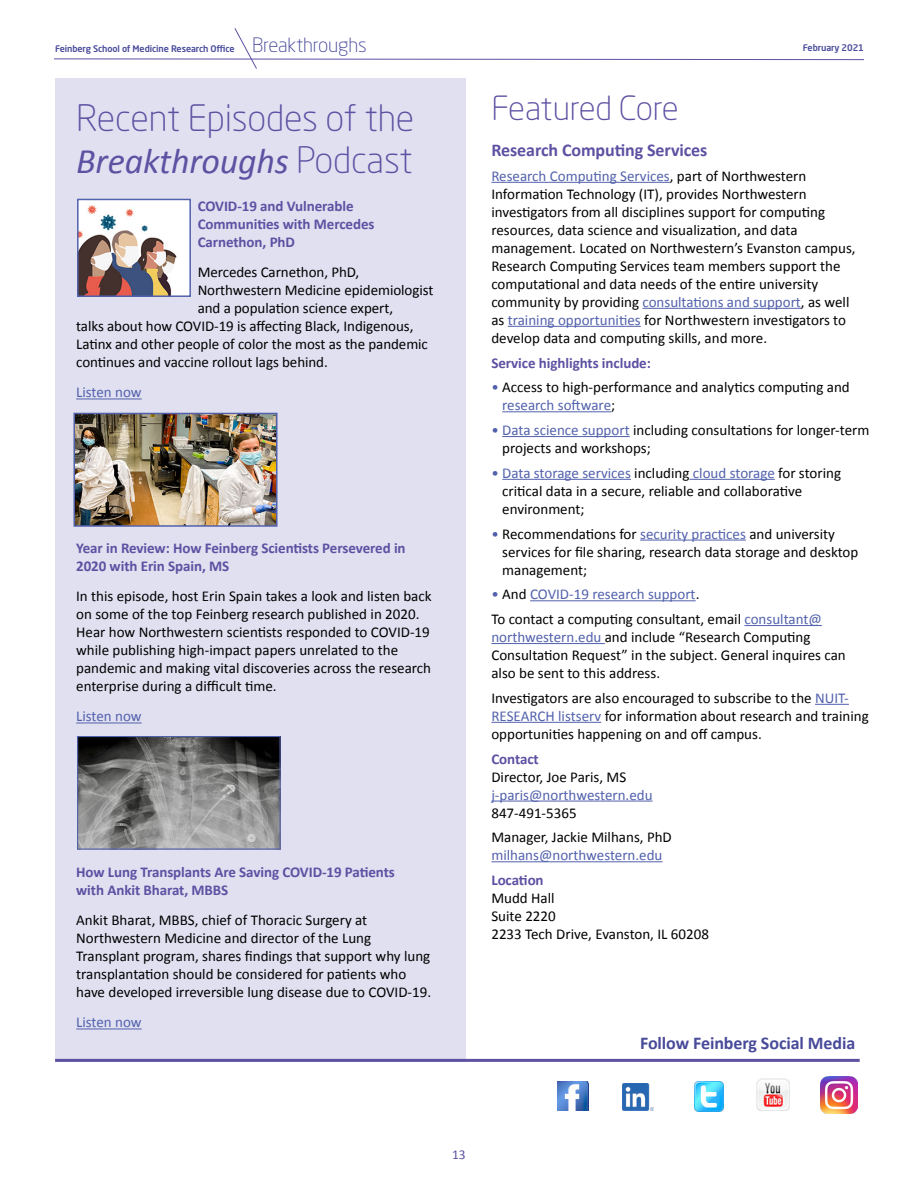
<style>
.page{position:relative;width:918px;height:1188px;background:#fff}
.page>*{position:absolute;margin:0;border:0;box-sizing:border-box;transform-origin:0 0}
.t1{font:italic 36px "Calibri";letter-spacing:-.005em;color:#5d51a2}
.t2{font:300 36px "Neo Sans Pro";letter-spacing:-.005em;color:#5d51a2}
.t3{font:300 33px "Neo Sans Pro";letter-spacing:-.005em;color:#5d51a2}
.t4{font:700 18px "Calibri";letter-spacing:-.005em;color:#484a9a}
.t5{font:700 18px "Calibri";letter-spacing:-.005em;color:#5d51a2}
.t6{font:15px/18px "Calibri";color:#000}
.t7{font:700 15px/18px "Calibri";letter-spacing:-.005em;color:#5d51a2}
.t8{font:15px "Calibri";color:#5261ac}
.t9{font:13.5px "Calibri";color:#5d51a2}
.t10{font:500 9px "Neo Sans Pro";letter-spacing:-.01em;color:#484a9a}
.s1{font-weight:300;font-size:19.5px}
.s2{font-family:"Neo Sans Pro";font-weight:300;font-style:normal}
.s3{color:#5261ac}
</style>
<div class="page">
<div style="left:55px;top:78px;width:410px;height:984px;background:#e0e0f1"></div>
<svg style="left:54px;top:28px;width:810px;height:41px"></svg>
<img style="left:558px;top:1081px;width:31px;height:30px">
<img style="left:757px;top:1078px;width:32px;height:33px">
<img style="left:694px;top:1082px;width:30px;height:29px">
<img style="left:622px;top:1084px;width:31px;height:26px">
<img style="left:820px;top:1076px;width:38px;height:38px">
<hr style="left:55px;top:1059px;width:805px;height:3px;background:#5d51a2">
<hr style="left:491px;top:182px;width:179px;height:1px;background:#5261ac">
<hr style="left:642px;top:308px;width:159px;height:1px;background:#5261ac">
<hr style="left:508px;top:326px;width:133px;height:1px;background:#5261ac">
<hr style="left:502px;top:411px;width:109px;height:1px;background:#5261ac">
<hr style="left:502px;top:436px;width:128px;height:1px;background:#5261ac">
<hr style="left:502px;top:479px;width:129px;height:1px;background:#5261ac">
<hr style="left:690px;top:479px;width:85px;height:1px;background:#5261ac">
<hr style="left:640px;top:540px;width:106px;height:1px;background:#5261ac">
<hr style="left:530px;top:600px;width:166px;height:1px;background:#5261ac">
<hr style="left:745px;top:625px;width:77px;height:1px;background:#5261ac">
<hr style="left:491px;top:643px;width:114px;height:1px;background:#5261ac">
<hr style="left:815px;top:704px;width:34px;height:1px;background:#5261ac">
<hr style="left:491px;top:722px;width:110px;height:1px;background:#5261ac">
<hr style="left:491px;top:801px;width:162px;height:1px;background:#5261ac">
<hr style="left:491px;top:861px;width:172px;height:1px;background:#5261ac">
<hr style="left:76px;top:399px;width:66px;height:1px;background:#5261ac">
<hr style="left:76px;top:723px;width:66px;height:1px;background:#5261ac">
<hr style="left:76px;top:1029px;width:66px;height:1px;background:#5261ac">
<img style="left:80px;top:202px;width:108px;height:92px">
<div style="left:77px;top:199px;width:114px;height:98px;border:2px solid #5261ac"></div>
<img style="left:77px;top:416px;width:198px;height:108px">
<div style="left:74px;top:413px;width:204px;height:114px;border:2px solid #5261ac"></div>
<img style="left:79px;top:738px;width:200px;height:110px">
<div style="left:77px;top:736px;width:204px;height:114px;border:1px solid #5261ac"></div>
<p class="t10" style="left:55px;top:43px;width:313px">Feinberg School of Medicine Research Office <span class="s1">Breakthroughs</span></p>
<p class="t10" style="left:803px;top:42px;width:63px">February 2021</p>
<h2 class="t3" style="left:491px;top:88px;width:189px">Featured Core</h2>
<h1 class="t2" style="left:76px;top:97px;width:340px">Recent Episodes of the</h1>
<h1 class="t1" style="left:76px;top:137px;width:338px">Breakthroughs <span class="s2">Podcast</span></h1>
<p class="t7" style="left:198px;top:197px;width:178px">COVID-19 and Vulnerable<br>Communities with Mercedes<br>Carnethon, PhD</p>
<p class="t6" style="left:198px;top:264px;width:163px">Mercedes Carnethon, PhD,</p>
<p class="t6" style="left:198px;top:282px;width:237px">Northwestern Medicine epidemiologist</p>
<p class="t6" style="left:198px;top:300px;width:197px">and a population science expert,</p>
<p class="t6" style="left:76px;top:318px;width:339px">talks about how COVID-19 is affecting Black, Indigenous,</p>
<p class="t6" style="left:76px;top:336px;width:353px">Latinx and other people of color the most as the pandemic</p>
<p class="t6" style="left:76px;top:354px;width:253px">continues and vaccine rollout lags behind.</p>
<p class="t8" style="left:76px;top:383px;width:67px">Listen now</p>
<p class="t5" style="left:491px;top:139px;width:217px">Research Computing Services</p>
<p class="t6" style="left:491px;top:167px;width:366px"><span class="s3">Research Computing Services</span>, part of Northwestern Information Technology (IT), provides Northwestern investigators from all disciplines support for computing resources, data science and visualization, and data management. Located on Northwestern’s Evanston campus, Research Computing Services team members support the computational and data needs of the entire university community by providing <span class="s3">consultations and support</span>, as well as <span class="s3">training opportunities</span> for Northwestern investigators to develop data and computing skills, and more.</p>
<p class="t7" style="left:491px;top:354px;width:161px">Service highlights include:</p>
<p class="t6" style="left:502px;top:378px;width:349px;text-indent:-11px"><span class="s3">•</span> Access to high-performance and analytics computing and <span class="s3">research software</span>;</p>
<p class="t6" style="left:502px;top:421px;width:369px;text-indent:-11px"><span class="s3">• Data science support</span> including consultations for longer-term projects and workshops;</p>
<p class="t6" style="left:502px;top:464px;width:340px;text-indent:-11px"><span class="s3">• Data storage services</span> including <span class="s3">cloud storage</span> for storing critical data in a secure, reliable and collaborative environment;</p>
<p class="t6" style="left:502px;top:525px;width:358px;text-indent:-11px"><span class="s3">•</span> Recommendations for <span class="s3">security practices</span> and university services for file sharing, research data storage and desktop management;</p>
<p class="t6" style="left:491px;top:582px;width:332px;line-height:24.8px"><span class="s3">•</span> And <span class="s3">COVID-19 research support</span>.<br>To contact a computing consultant, email <span class="s3">consultant@</span></p>
<p class="t6" style="left:491px;top:628px;width:356px"><span class="s3">northwestern.edu</span> and include “Research Computing<br>Consultation Request” in the subject. General inquires can also be sent to this address.</p>
<p class="t6" style="left:491px;top:689px;width:379px">Investigators are also encouraged to subscribe to the <span class="s3">NUIT-<br>RESEARCH listserv</span> for information about research and training opportunities happening on and off campus.</p>
<p class="t7" style="left:491px;top:750px;width:49px">Contact</p>
<p class="t6" style="left:491px;top:768px;width:136px">Director, Joe Paris, MS</p>
<p class="t8" style="left:491px;top:785px;width:163px">j-paris@northwestern.edu</p>
<p class="t6" style="left:491px;top:800px;width:182px;line-height:24.8px">847-491-5365<br>Manager, Jackie Milhans, PhD</p>
<p class="t8" style="left:491px;top:846px;width:173px">milhans@northwestern.edu</p>
<p class="t7" style="left:491px;top:871px;width:54px">Location</p>
<p class="t6" style="left:491px;top:889px;width:219px">Mudd Hall<br>Suite 2220<br>2233 Tech Drive, Evanston, IL 60208</p>
<p class="t7" style="left:76px;top:539px;width:331px">Year in Review: How Feinberg Scientists Persevered in<br>2020 with Erin Spain, MS</p>
<p class="t6" style="left:76px;top:588px;width:357px">In this episode, host Erin Spain takes a look and listen back on some of the top Feinberg research published in 2020.<br>Hear how Northwestern scientists responded to COVID-19 while publishing high-impact papers unrelated to the pandemic and making vital discoveries across the research enterprise during a difficult time.</p>
<p class="t8" style="left:76px;top:707px;width:67px">Listen now</p>
<p class="t7" style="left:76px;top:863px;width:320px">How Lung Transplants Are Saving COVID-19 Patients with Ankit Bharat, MBBS</p>
<p class="t6" style="left:76px;top:912px;width:356px">Ankit Bharat, MBBS, chief of Thoracic Surgery at Northwestern Medicine and director of the Lung Transplant program, shares findings that support why lung transplantation should be considered for patients who have developed irreversible lung disease due to COVID-19.</p>
<p class="t8" style="left:76px;top:1013px;width:67px">Listen now</p>
<p class="t9" style="left:452px;top:1146px;width:15px">13</p>
<p class="t4" style="left:640px;top:1031px;width:217px">Follow Feinberg Social Media</p>
</div>
